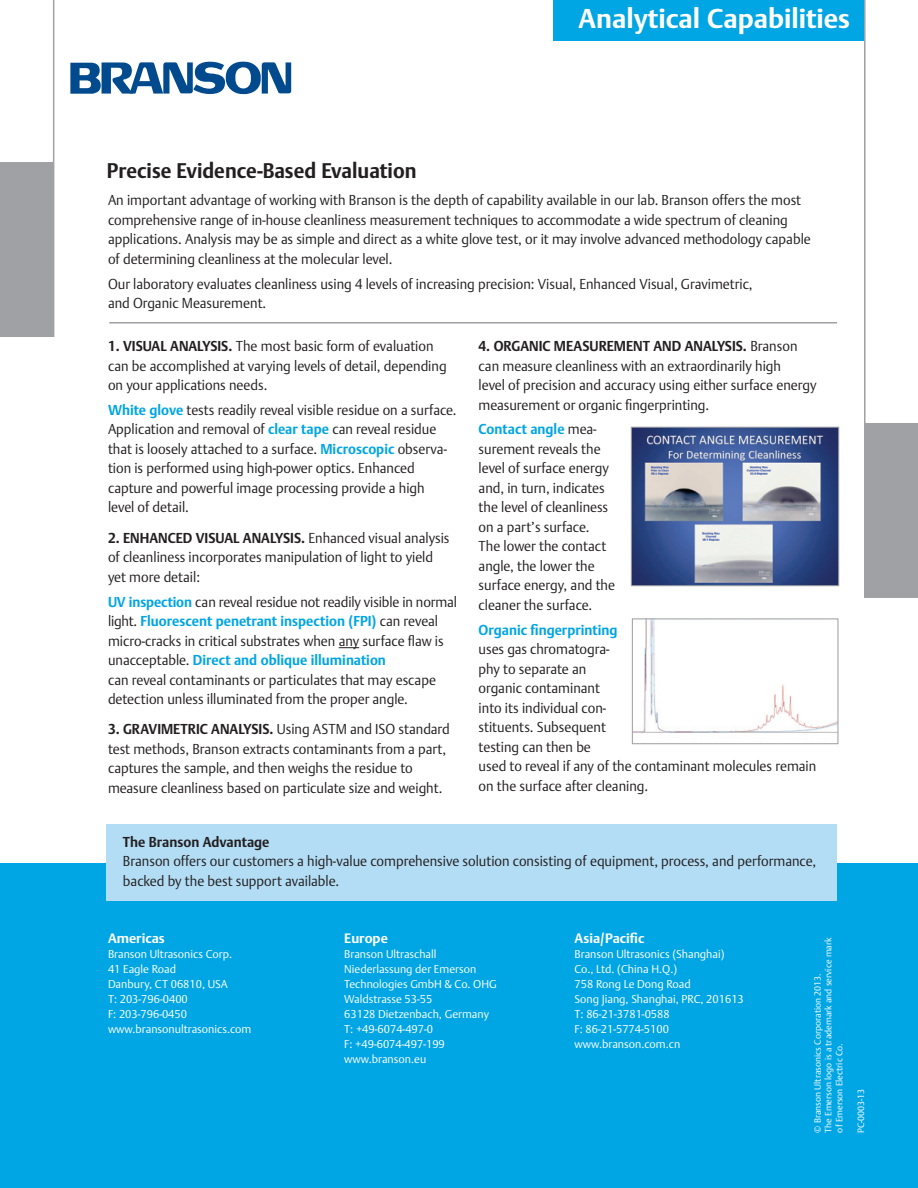
<style>
.page{position:relative;width:918px;height:1188px;background:#fff}
.page>*{position:absolute;margin:0;border:0;box-sizing:border-box;transform-origin:0 0}
.COVERS___Boxed_name{font:700 27px "DTL Argo TOT";color:#fff}
.INTERIOR___Body_10_5{font:700 21px "DTL Argo TOT";color:#231f20;scale:.95 1}
.INTERIOR___Body_10_5-2{font:300 14.25px/19.5px "DTL Argo TOT";color:#231f20;scale:.95 1}
.INTERIOR___Body_10_5-3{font:700 14.25px "DTL Argo TOT";color:#231f20;scale:.95 1}
.COVERS_Back_addresse{font:700 13.5px "DTL Argo TOT";color:#fff}
.COVERS__Back_address{font:700 13.5px "DTL Argo TOT";color:#fff}
.COVERS_Back_addresse-2{font:300 11.25px/15px "DTL Argo TOT";color:#fff}
.COVERS__Back_address-2{font:300 11.25px "DTL Argo TOT";color:#fff}
.COVERS___Back_inform{font:300 9px/10.8px "DTL Argo TOT";color:#fff}
.s1{font-weight:700}
.s2{font-weight:700;color:#00a5e3}
</style>
<div class="page">
<div style="left:0;top:162px;width:54px;height:175px;background:#a0a1a5"></div>
<hr style="left:53px;top:0;width:1px;height:337px;background:#a0a1a5">
<svg style="left:70px;top:62px;width:221px;height:32px"></svg>
<div style="left:864px;top:423px;width:54px;height:175px;background:#a0a1a5"></div>
<div style="left:0;top:863px;width:918px;height:325px;background:#00a5e3"></div>
<svg style="left:339px;top:647px;width:20px;height:1px"></svg>
<div style="left:107px;top:825px;width:730px;height:76px;background:#b3ddf5"></div>
<div style="left:554px;top:0;width:311px;height:40px;background:#00a5e3"></div>
<hr style="left:109px;top:322px;width:728px;height:2px;background:#a0a1a5">
<img style="left:634px;top:620px;width:202px;height:113px">
<div style="left:632px;top:618px;width:206px;height:126px;border:1px solid #a0a1a5"></div>
<img style="left:633px;top:429px;width:204px;height:155px">
<div style="left:631px;top:427px;width:208px;height:159px;border:1px solid #a0a1a5"></div>
<hr style="left:864px;top:0;width:2px;height:598px;background:#a0a1a5">
<p class="COVERS___Boxed_name" style="left:579px;top:3px;width:273px">Analytical Capabilities</p>
<p class="INTERIOR___Body_10_5" style="left:107px;top:159px;width:327px">Precise Evidence-Based Evaluation</p>
<p class="INTERIOR___Body_10_5-2" style="left:108px;top:191px;width:741px">An important advantage of working with Branson is the depth of capability available in our lab. Branson offers the most comprehensive range of in-house cleanliness measurement techniques to accommodate a wide spectrum of cleaning applications. Analysis may be as simple and direct as a white glove test, or it may involve advanced methodology capable of determining cleanliness at the molecular level.</p>
<p class="INTERIOR___Body_10_5-2" style="left:108px;top:274px;width:680px">Our laboratory evaluates cleanliness using 4 levels of increasing precision: Visual, Enhanced Visual, Gravimetric, and Organic Measurement.</p>
<p class="INTERIOR___Body_10_5-2" style="left:108px;top:336px;width:358px"><span class="s1">1. VISUAL ANALYSIS.</span> The most basic form of evaluation can be accomplished at varying levels of detail, depending on your applications needs.</p>
<p class="INTERIOR___Body_10_5-2" style="left:108px;top:400px;width:368px"><span class="s2">White glove</span> tests readily reveal visible residue on a surface.<br>Application and removal of <span class="s2">clear tape</span> can reveal residue that is loosely attached to a surface. <span class="s2">Microscopic</span> observa&shy;tion is performed using high-power optics. Enhanced capture and powerful image processing provide a high<br>level of detail.</p>
<p class="INTERIOR___Body_10_5-2" style="left:108px;top:528px;width:361px"><span class="s1">2. ENHANCED VISUAL ANALYSIS.</span> Enhanced visual analysis of cleanliness incorporates manipulation of light to yield yet more detail:</p>
<p class="INTERIOR___Body_10_5-2" style="left:108px;top:592px;width:369px"><span class="s2">UV inspection</span> can reveal residue not readily visible in normal light. <span class="s2">Fluorescent penetrant inspection (FPI)</span> can reveal micro-cracks in critical substrates when any surface flaw is unacceptable. <span class="s2">Direct and oblique illumination<br></span>can reveal contaminants or particulates that may escape detection unless illuminated from the proper angle.</p>
<p class="INTERIOR___Body_10_5-2" style="left:108px;top:720px;width:361px"><span class="s1">3. GRAVIMETRIC ANALYSIS.</span> Using ASTM and ISO standard test methods, Branson extracts contaminants from a part, captures the sample, and then weighs the residue to measure cleanliness based on particulate size and weight.</p>
<p class="INTERIOR___Body_10_5-2" style="left:479px;top:336px;width:357px"><span class="s1">4. ORGANIC MEASUREMENT AND ANALYSIS.</span> Branson can measure cleanliness with an extraordinarily high<br>level of precision and accuracy using either surface energy measurement or organic fingerprinting.</p>
<p class="INTERIOR___Body_10_5-2" style="left:479px;top:420px;width:145px"><span class="s2">Contact angle</span> mea&shy;surement reveals the level of surface energy and, in turn, indicates the level of cleanliness on a part’s surface.<br>The lower the contact angle, the lower the surface energy, and the cleaner the surface.</p>
<p class="INTERIOR___Body_10_5-2" style="left:479px;top:620px;width:357px"><span class="s2">Organic fingerprinting<br></span>uses gas chromatogra-<br>phy to separate an<br>organic contaminant<br>into its individual con-<br>stituents. Subsequent<br>testing can then be<br>used to reveal if any of the contaminant molecules remain on the surface after cleaning.</p>
<p class="INTERIOR___Body_10_5-3" style="left:123px;top:833px;width:156px">The Branson Advantage</p>
<p class="INTERIOR___Body_10_5-2" style="left:123px;top:851px;width:731px">Branson offers our customers a high-value comprehensive solution consisting of equipment, process, and performance, backed by the best support available.</p>
<p class="COVERS_Back_addresse" style="left:108px;top:930px;width:58px">Americas</p>
<p class="COVERS_Back_addresse-2" style="left:108px;top:947px;width:126px">Branson Ultrasonics Corp.</p>
<p class="COVERS_Back_addresse-2" style="left:108px;top:962px;width:70px">41 Eagle Road</p>
<p class="COVERS_Back_addresse-2" style="left:108px;top:977px;width:121px">Danbury, CT 06810, USA</p>
<p class="COVERS_Back_addresse-2" style="left:108px;top:992px;width:81px">T: 203-796-0400</p>
<p class="COVERS_Back_addresse-2" style="left:108px;top:1007px;width:81px">F: 203-796-0450</p>
<p class="COVERS_Back_addresse-2" style="left:108px;top:1022px;width:145px">www.bransonultrasonics.com</p>
<p class="COVERS__Back_address" style="left:344px;top:930px;width:45px">Europe</p>
<p class="COVERS__Back_address-2" style="left:344px;top:948px;width:94px">Branson Ultraschall</p>
<p class="COVERS__Back_address-2" style="left:344px;top:963px;width:134px">Niederlassung der Emerson</p>
<p class="COVERS__Back_address-2" style="left:344px;top:978px;width:154px">Technologies GmbH &amp; Co. OHG</p>
<p class="COVERS__Back_address-2" style="left:344px;top:993px;width:90px">Waldstrasse 53-55</p>
<p class="COVERS__Back_address-2" style="left:344px;top:1008px;width:146px">63128 Dietzenbach, Germany</p>
<p class="COVERS__Back_address-2" style="left:344px;top:1023px;width:90px">T: +49-6074-497-0</p>
<p class="COVERS__Back_address-2" style="left:344px;top:1038px;width:102px">F: +49-6074-497-199</p>
<p class="COVERS__Back_address-2" style="left:344px;top:1053px;width:84px">www.branson.eu</p>
<p class="COVERS_Back_addresse" style="left:575px;top:930px;width:71px">Asia/Pacific</p>
<p class="COVERS_Back_addresse-2" style="left:575px;top:947px;width:151px">Branson Ultrasonics (Shanghai)<br>Co., Ltd. (China H.Q.)</p>
<p class="COVERS_Back_addresse-2" style="left:575px;top:977px;width:118px">758 Rong Le Dong Road</p>
<p class="COVERS_Back_addresse-2" style="left:575px;top:992px;width:171px">Song Jiang, Shanghai, PRC, 201613</p>
<p class="COVERS_Back_addresse-2" style="left:575px;top:1007px;width:97px">T: 86-21-3781-0588</p>
<p class="COVERS_Back_addresse-2" style="left:575px;top:1022px;width:96px">F: 86-21-5774-5100</p>
<p class="COVERS_Back_addresse-2" style="left:575px;top:1037px;width:107px">www.branson.com.cn</p>
<p class="COVERS___Back_inform" style="left:812px;top:1132px;width:196px;rotate:-90deg">© Branson Ultrasonics Corporation 2013.<br>The Emerson logo is a trademark and service mark of Emerson Electric Co.</p>
<p class="COVERS___Back_inform" style="left:856px;top:1132px;width:45px;rotate:-90deg">PC-0003-13</p>
</div>
